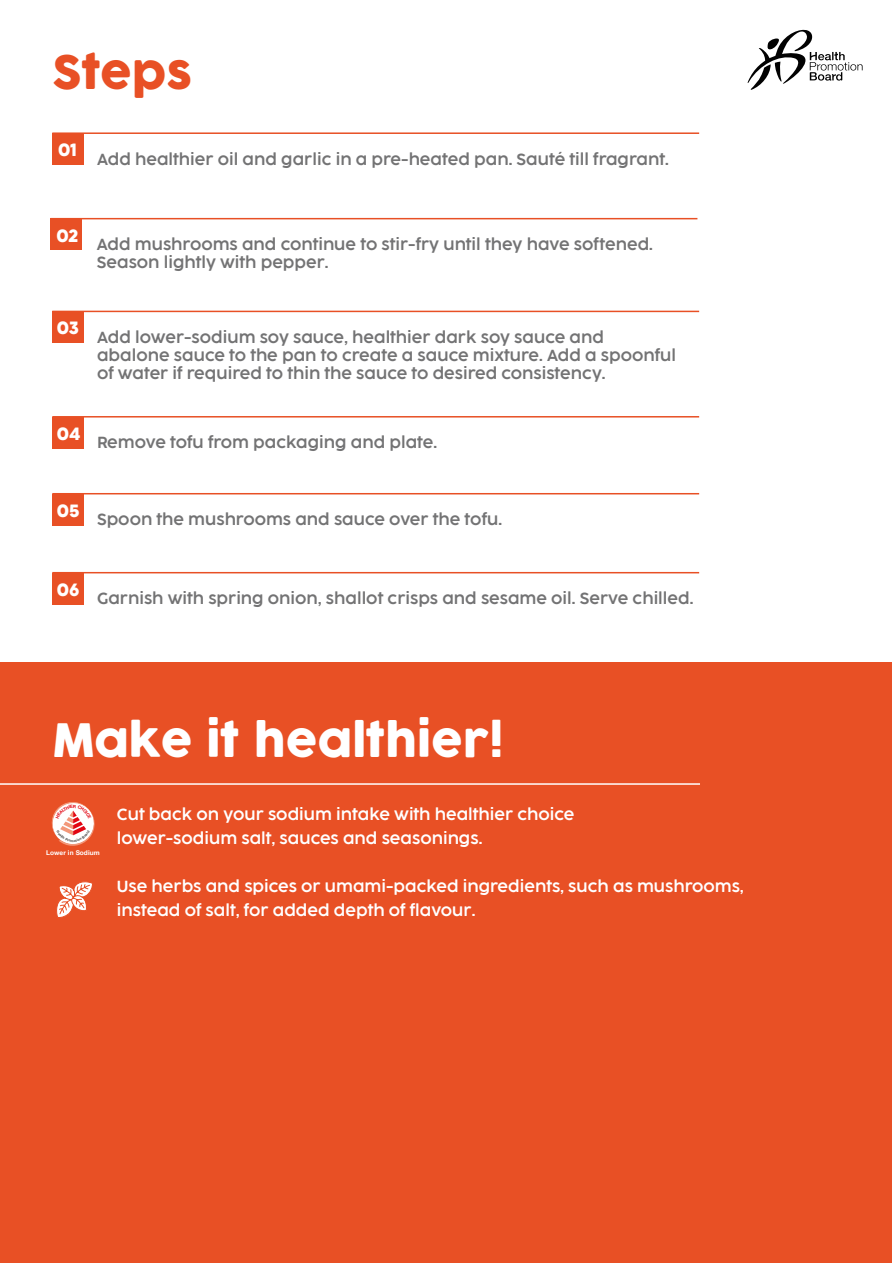
<style>
.page{position:relative;width:892px;height:1263px;background:#fff}
.page>*{position:absolute;margin:0;border:0;box-sizing:border-box;transform-origin:0 0}
.t1{font:45px "Cocogoose";color:#fff}
.t2{font:45px "Cocogoose";color:#e85025}
.t3{font:16.65px "Cocogoose Pro";color:#fff}
.t4{font:300 15px/18px "Cocogoose Pro";color:#737374}
.t5{font:300 15px/24px "Cocogoose Pro";color:#fff}
.t6{font:700 6.6px "Helvetica Neue";letter-spacing:.015em;color:#fff}
</style>
<div class="page">
<div style="left:52px;top:133px;width:32px;height:32px;background:#e85025"></div>
<hr style="left:52px;top:132px;width:647px;height:2px;background:#e85025">
<div style="left:51px;top:219px;width:31px;height:31px;background:#e85025"></div>
<hr style="left:51px;top:218px;width:646px;height:1px;background:#e85025">
<div style="left:52px;top:311px;width:32px;height:32px;background:#e85025"></div>
<hr style="left:52px;top:311px;width:647px;height:1px;background:#e85025">
<div style="left:52px;top:417px;width:32px;height:31px;background:#e85025"></div>
<hr style="left:52px;top:416px;width:647px;height:1px;background:#e85025">
<div style="left:52px;top:494px;width:32px;height:31px;background:#e85025"></div>
<hr style="left:52px;top:493px;width:647px;height:1px;background:#e85025">
<div style="left:52px;top:573px;width:32px;height:31px;background:#e85025"></div>
<hr style="left:52px;top:572px;width:647px;height:1px;background:#e85025">
<div style="left:0;top:662px;width:892px;height:601px;background:#e85025"></div>
<hr style="left:0;top:783px;width:700px;height:2px;background:#fff">
<svg style="left:56px;top:881px;width:36px;height:37px"></svg>
<svg style="left:747px;top:29px;width:115px;height:61px"></svg>
<svg style="left:51px;top:802px;width:44px;height:44px"></svg>
<h1 class="t2" style="left:52px;top:41px;width:142px">Steps</h1>
<p class="t3" style="left:58px;top:136px;width:20px">01</p>
<p class="t4" style="left:97px;top:150px;width:573px">Add healthier oil and garlic in a pre-heated pan. Sauté till fragrant.</p>
<p class="t3" style="left:57px;top:222px;width:23px">02</p>
<p class="t4" style="left:97px;top:235px;width:557px">Add mushrooms and continue to stir-fry until they have softened.<br>Season lightly with pepper.</p>
<p class="t3" style="left:57px;top:315px;width:24px">03</p>
<p class="t4" style="left:97px;top:328px;width:580px">Add lower-sodium soy sauce, healthier dark soy sauce and abalone sauce to the pan to create a sauce mixture. Add a spoonful of water if required to thin the sauce to desired consistency.</p>
<p class="t3" style="left:57px;top:420px;width:25px">04</p>
<p class="t4" style="left:97px;top:434px;width:342px">Remove tofu from packaging and plate.</p>
<p class="t3" style="left:57px;top:497px;width:24px">05</p>
<p class="t4" style="left:97px;top:511px;width:406px">Spoon the mushrooms and sauce over the tofu.</p>
<p class="t3" style="left:57px;top:576px;width:24px">06</p>
<p class="t4" style="left:97px;top:589px;width:598px">Garnish with spring onion, shallot crisps and sesame oil. Serve chilled.</p>
<h1 class="t1" style="left:52px;top:710px;width:453px">Make it healthier!</h1>
<p class="t6" style="left:46px;top:847px;width:55px">Lower in Sodium</p>
<p class="t5" style="left:117px;top:802px;width:459px">Cut back on your sodium intake with healthier choice lower-sodium salt, sauces and seasonings.</p>
<p class="t5" style="left:117px;top:874px;width:628px">Use herbs and spices or umami-packed ingredients, such as mushrooms, instead of salt, for added depth of flavour.</p>
</div>
